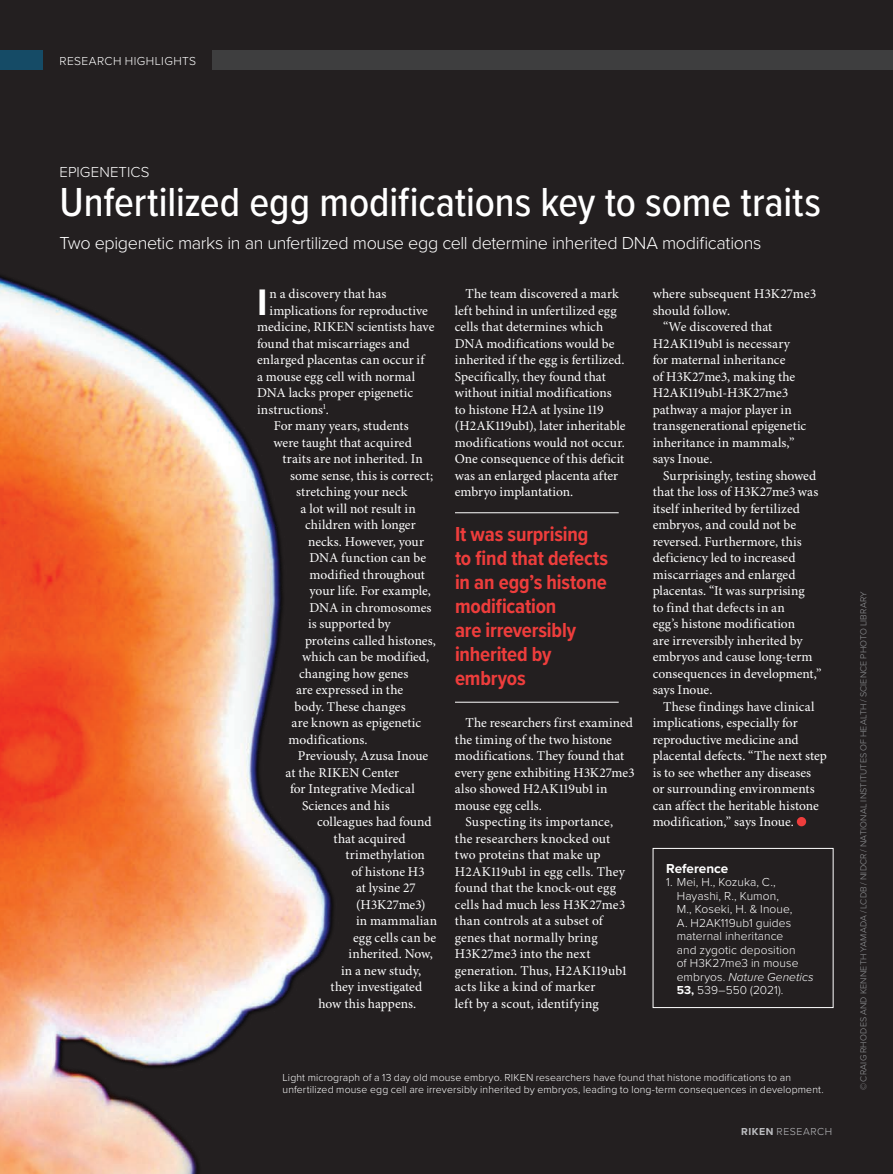
<style>
.page{position:relative;width:893px;height:1174px;background:#231f20}
.page>*{position:absolute;margin:0;border:0;box-sizing:border-box;transform-origin:0 0}
.Headline{font:500 42px "Proxima Nova Cond";letter-spacing:-.005em;color:#fff}
.Body_Drop_Cap{font:700 38.25px "Proxima Nova";color:#fff}
.t1{font:700 21px/24px "Proxima Nova Cond";letter-spacing:-.01em;color:#ee3d3c}
.Standfirst{font:300 18px "Proxima Nova";letter-spacing:-.02em;color:#fff}
.Field_of_Study{font:300 15px "Proxima Nova";letter-spacing:.005em;color:#fff}
.Body_Indent{font:13.5px/16.5px "Minion Pro";letter-spacing:.005em;color:#fff}
.Body_Drop_Cap-2{font:13.5px "Minion Pro";letter-spacing:.005em;color:#fff}
.t2{font:700 13.5px "Proxima Nova";color:#fff}
.t3{font:300 12px/13.5px "Proxima Nova";letter-spacing:.005em;color:#fff}
.t4{font:300 12px "Proxima Nova";letter-spacing:.035em;color:#fff}
.t5{font:300 10.5px/12px "Proxima Nova";letter-spacing:.01em;color:#fff}
.t6{font:300 10.5px "Proxima Nova";letter-spacing:.05em;color:#bcbdc0}
.t7{font:300 9px "Proxima Nova";letter-spacing:.02em;color:#939598}
.s1{font-style:italic}
.s2{font-weight:700}
</style>
<div class="page">
<img style="left:0;top:50px;width:445px;height:1124px">
<div style="left:0;top:51px;width:43px;height:19px;background:#154b66"></div>
<div style="left:212px;top:51px;width:681px;height:19px;background:#3e3e3f"></div>
<div style="left:797px;top:817px;width:9px;height:9px;background:#ee3d3c;border-radius:50%"></div>
<div style="left:653px;top:848px;width:180px;height:160px;border:1px solid #fff"></div>
<hr style="left:455px;top:512px;width:164px;height:1px;background:#fff">
<hr style="left:455px;top:702px;width:164px;height:1px;background:#fff">
<p class="t4" style="left:60px;top:52px;width:138px">RESEARCH HIGHLIGHTS</p>
<p class="Field_of_Study" style="left:60px;top:160px;width:92px">EPIGENETICS</p>
<p class="Headline" style="left:60px;top:171px;width:763px">Unfertilized egg modifications key to some traits</p>
<p class="Standfirst" style="left:60px;top:229px;width:703px">Two epigenetic marks in an unfertilized mouse egg cell determine inherited DNA modifications</p>
<p class="Body_Drop_Cap" style="left:257px;top:273px;width:12px">I</p>
<p class="Body_Drop_Cap-2" style="left:270px;top:286px;width:118px">n a discovery that has</p>
<p class="Body_Drop_Cap-2" style="left:270px;top:302px;width:160px">implications for reproductive</p>
<p class="Body_Drop_Cap-2" style="left:257px;top:319px;width:179px">medicine, RIKEN scientists have</p>
<p class="Body_Drop_Cap-2" style="left:257px;top:335px;width:154px">found that miscarriages and</p>
<p class="Body_Drop_Cap-2" style="left:257px;top:352px;width:169px">enlarged placentas can occur if</p>
<p class="Body_Drop_Cap-2" style="left:257px;top:368px;width:160px">a mouse egg cell with normal</p>
<p class="Body_Drop_Cap-2" style="left:257px;top:385px;width:158px">DNA lacks proper epigenetic</p>
<p class="Body_Drop_Cap-2" style="left:257px;top:401px;width:73px">instructions<sup>1</sup>.</p>
<p class="Body_Indent" style="left:274px;top:418px;width:137px">For many years, students</p>
<p class="Body_Indent" style="left:274px;top:434px;width:140px">were taught that acquired</p>
<p class="Body_Indent" style="left:283px;top:451px;width:142px">traits are not inherited. In</p>
<p class="Body_Indent" style="left:290px;top:467px;width:145px">some sense, this is correct;</p>
<p class="Body_Indent" style="left:296px;top:484px;width:113px">stretching your neck</p>
<p class="Body_Indent" style="left:301px;top:500px;width:117px">a lot will not result in</p>
<p class="Body_Indent" style="left:305px;top:517px;width:112px">children with longer</p>
<p class="Body_Indent" style="left:308px;top:533px;width:117px">necks. However, your</p>
<p class="Body_Indent" style="left:310px;top:550px;width:118px">DNA function can be</p>
<p class="Body_Indent" style="left:310px;top:566px;width:117px">modified throughout</p>
<p class="Body_Indent" style="left:310px;top:583px;width:123px">your life. For example,</p>
<p class="Body_Indent" style="left:310px;top:599px;width:124px">DNA in chromosomes</p>
<p class="Body_Indent" style="left:308px;top:616px;width:84px">is supported by</p>
<p class="Body_Indent" style="left:305px;top:632px;width:132px">proteins called histones,</p>
<p class="Body_Indent" style="left:302px;top:649px;width:129px">which can be modified,</p>
<p class="Body_Indent" style="left:299px;top:665px;width:111px">changing how genes</p>
<p class="Body_Indent" style="left:296px;top:682px;width:109px">are expressed in the</p>
<p class="Body_Indent" style="left:295px;top:698px;width:113px">body. These changes</p>
<p class="Body_Indent" style="left:292px;top:715px;width:131px">are known as epigenetic</p>
<p class="Body_Indent" style="left:289px;top:731px;width:81px">modifications.</p>
<p class="Body_Indent" style="left:298px;top:748px;width:132px">Previously, Azusa Inoue</p>
<p class="Body_Indent" style="left:286px;top:764px;width:115px">at the RIKEN Center</p>
<p class="Body_Indent" style="left:290px;top:781px;width:126px">for Integrative Medical</p>
<p class="Body_Indent" style="left:302px;top:797px;width:89px">Sciences and his</p>
<p class="Body_Indent" style="left:317px;top:814px;width:116px">colleagues had found</p>
<p class="Body_Indent" style="left:334px;top:830px;width:74px">that acquired</p>
<p class="Body_Indent" style="left:346px;top:847px;width:81px">trimethylation</p>
<p class="Body_Indent" style="left:352px;top:863px;width:75px">of histone H3</p>
<p class="Body_Indent" style="left:356px;top:880px;width:61px">at lysine 27</p>
<p class="Body_Indent" style="left:356px;top:896px;width:71px">(H3K27me3)</p>
<p class="Body_Indent" style="left:356px;top:913px;width:82px">in mammalian</p>
<p class="Body_Indent" style="left:353px;top:929px;width:85px">egg cells can be</p>
<p class="Body_Indent" style="left:349px;top:946px;width:86px">inherited. Now,</p>
<p class="Body_Indent" style="left:341px;top:962px;width:82px">in a new study,</p>
<p class="Body_Indent" style="left:331px;top:979px;width:93px">they investigated</p>
<p class="Body_Indent" style="left:319px;top:995px;width:99px">how this happens.</p>
<p class="Body_Indent" style="left:455px;top:286px;width:172px;text-indent:11px">The team discovered a mark left behind in unfertilized egg cells that determines which<br>DNA modifications would be inherited if the egg is fertilized.<br>Specifically, they found that without initial modifications to histone H2A at lysine 119 (H2AK119ub1), later inheritable modifications would not occur.<br>One consequence of this deficit was an enlarged placenta after embryo implantation.</p>
<p class="t1" style="left:455px;top:521px;width:155px">It was surprising to find that defects in an egg’s histone modification<br>are irreversibly inherited by embryos</p>
<p class="Body_Indent" style="left:455px;top:715px;width:181px;text-indent:11px">The researchers first examined the timing of the two histone modifications. They found that every gene exhibiting H3K27me3 also showed H2AK119ub1 in mouse egg cells.</p>
<p class="Body_Indent" style="left:455px;top:814px;width:173px;text-indent:11px">Suspecting its importance, the researchers knocked out two proteins that make up<br>H2AK119ub1 in egg cells. They found that the knock-out egg cells had much less H3K27me3 than controls at a subset of genes that normally bring<br>H3K27me3 into the next generation. Thus, H2AK119ub1 acts like a kind of marker<br>left by a scout, identifying</p>
<p class="Body_Indent" style="left:653px;top:286px;width:165px">where subsequent H3K27me3 should follow.</p>
<p class="Body_Indent" style="left:653px;top:319px;width:155px;text-indent:11px">“We discovered that<br>H2AK119ub1 is necessary for maternal inheritance<br>of H3K27me3, making the<br>H2AK119ub1-H3K27me3 pathway a major player in transgenerational epigenetic inheritance in mammals,” says Inoue.</p>
<p class="Body_Indent" style="left:653px;top:467px;width:171px;text-indent:11px">Surprisingly, testing showed that the loss of H3K27me3 was itself inherited by fertilized embryos, and could not be reversed. Furthermore, this deficiency led to increased miscarriages and enlarged placentas. “It was surprising<br>to find that defects in an<br>egg’s histone modification<br>are irreversibly inherited by embryos and cause long-term consequences in development,” says Inoue.</p>
<p class="Body_Indent" style="left:653px;top:698px;width:176px;text-indent:11px">These findings have clinical implications, especially for reproductive medicine and placental defects. “The next step is to see whether any diseases<br>or surrounding environments can affect the heritable histone modification,” says Inoue.</p>
<p class="t2" style="left:666px;top:858px;width:64px">Reference</p>
<p class="t3" style="left:677px;top:875px;width:139px;text-indent:-11px">1. Mei, H., Kozuka, C.,<br>Hayashi, R., Kumon,<br>M., Koseki, H. &amp; Inoue,<br>A. H2AK119ub1 guides maternal inheritance<br>and zygotic deposition<br>of H3K27me3 in mouse embryos. <span class="s1">Nature Genetics<br></span><span class="s2">53,</span> 539–550 (2021).</p>
<p class="t5" style="left:283px;top:1070px;width:543px">Light micrograph of a 13 day old mouse embryo. RIKEN researchers have found that histone modifications to an unfertilized mouse egg cell are irreversibly inherited by embryos, leading to long-term consequences in development.</p>
<p class="t6" style="left:741px;top:1123px;width:92px"><span class="s2">RIKEN</span> RESEARCH</p>
<p class="t7" style="left:857px;top:1090px;width:501px;rotate:-90deg">© CRAIG RHODES AND KENNETH YAMADA / LCDB / NIDCR / NATIONAL INSTITUTES OF HEALTH / SCIENCE PHOTO LIBRARY</p>
</div>
